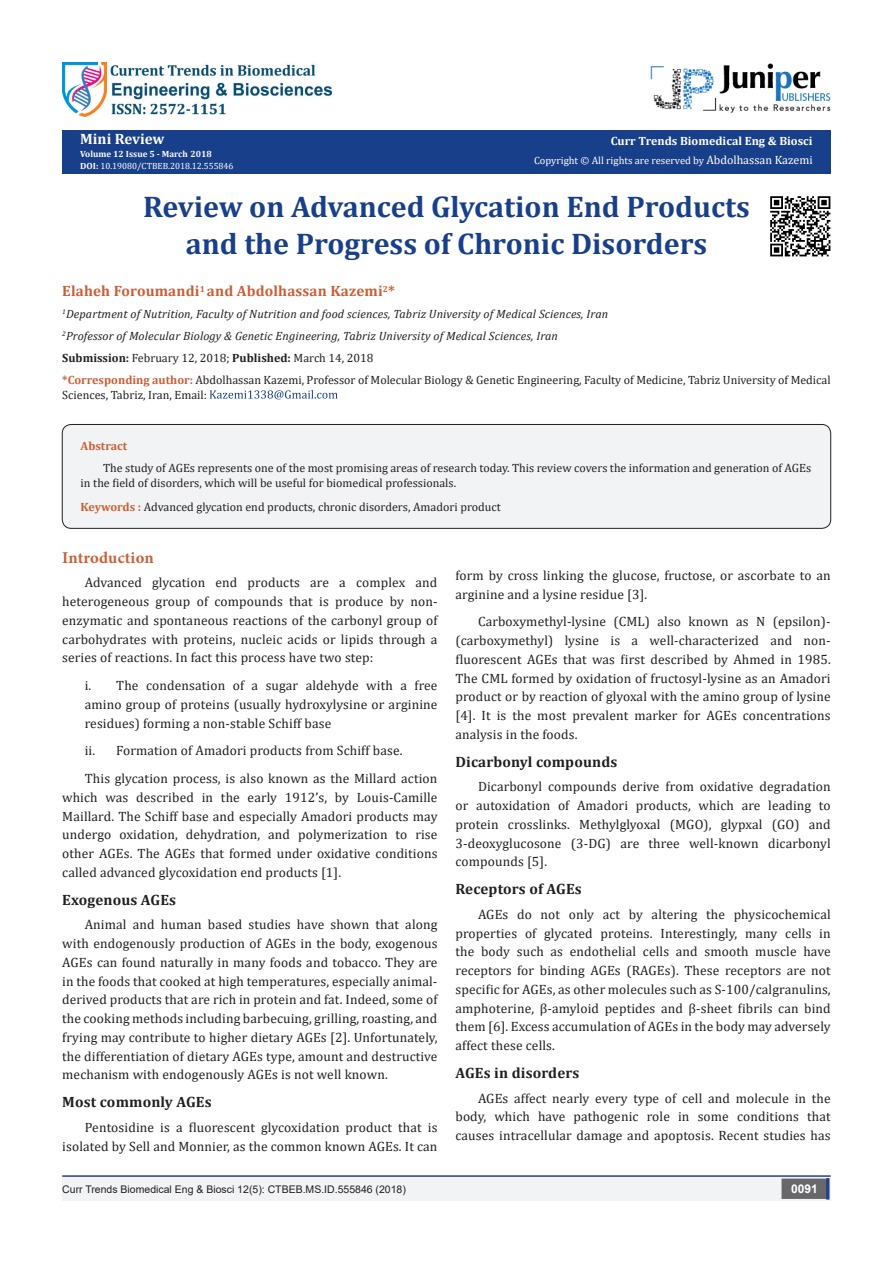
<style>
.page{position:relative;width:893px;height:1263px;background:#fff}
.page>*{position:absolute;margin:0;border:0;box-sizing:border-box;transform-origin:0 0}
.t1{font:700 30px "Cambria";color:#183f89}
.t2{font:700 16.5px "Minion Pro";letter-spacing:.005em;color:#ca5f37}
.t3{font:700 15px "Cambria";letter-spacing:.01em;color:#231f20}
.t4{font:700 15px "Cambria";letter-spacing:.01em;color:#ca5f37}
.t5{font:700 15px "Cambria";color:#fcfcfc}
.t6{font:13.5px/18.8px "Cambria";letter-spacing:.01em;color:#231f20;text-align:justify}
.t7{font:12px/14.4px "Cambria";color:#231f20}
.t8{font:italic 12px "Cambria";letter-spacing:.01em;color:#231f20}
.t9{font:700 12px "Cambria";color:#fffefc}
.t10{font:700 12px "Cambria";color:#ca5f37}
.t11{font:700 12px "Arial";color:#fff}
.t12{font:10.5px "Arial";color:#231f20}
.t13{font:10.5px "Cambria";color:#fffefc}
.t14{font:9px "Cambria";color:#fff}
.t15{font:700 9px "Cambria";color:#fcfcfc}
.s1{font-weight:700;color:#fcfcfc}
.s2{font-size:12px;color:#fff}
.s3{font-weight:700}
.s4{font-weight:700;color:#ca5f37}
</style>
<div class="page">
<div style="left:62px;top:130px;width:769px;height:44px;background:#183f89"></div>
<svg style="left:210px;top:390px;width:128px;height:9px"></svg>
<img style="left:651px;top:63px;width:180px;height:50px">
<hr style="left:62px;top:1175px;width:769px;height:2px;background:#253f8e">
<div style="left:62px;top:1177px;width:495px;height:24px;background:#f2f3f4"></div>
<div style="left:557px;top:1177px;width:274px;height:24px;background:#f2f3f4"></div>
<div style="left:782px;top:1179px;width:45px;height:19px;background:#68676a"></div>
<div style="left:781px;top:1178px;width:46px;height:21px;border:2px solid #68676a"></div>
<div style="left:826px;top:1178px;width:3px;height:21px;background:#253f8e;border:2px solid #253f8e"></div>
<img style="left:62px;top:62px;width:269px;height:55px">
<div style="left:62px;top:424px;width:769px;height:104px;background:#f2f3f4;border-radius:9px"></div>
<div style="left:62px;top:424px;width:769px;height:105px;border:1px solid #231f20;border-radius:9px"></div>
<img style="left:770px;top:196px;width:61px;height:61px">
<p class="t5" style="left:80px;top:128px;width:86px">Mini Review</p>
<p class="t15" style="left:80px;top:147px;width:133px">Volume 12 Issue 5 - March 2018</p>
<p class="t14" style="left:80px;top:161px;width:155px"><span class="s1">DOI:</span> 10.19080/CTBEB.2018.12.555846</p>
<p class="t9" style="left:611px;top:133px;width:203px">Curr Trends Biomedical Eng &amp; Biosci</p>
<p class="t13" style="left:534px;top:154px;width:280px">Copyright © All rights are reserved by <span class="s2">Abdolhassan Kazemi</span></p>
<p class="t1" style="left:143px;top:185px;width:608px">Review on Advanced Glycation End Products</p>
<p class="t1" style="left:186px;top:223px;width:523px">and the Progress of Chronic Disorders</p>
<p class="t4" style="left:62px;top:281px;width:334px">Elaheh Foroumandi<sup>1</sup> and Abdolhassan Kazemi<sup>2</sup>*</p>
<p class="t8" style="left:62px;top:306px;width:547px"><sup>1</sup>Department of Nutrition, Faculty of Nutrition and food sciences, Tabriz University of Medical Sciences, Iran</p>
<p class="t8" style="left:62px;top:328px;width:497px"><sup>2</sup>Professor of Molecular Biology &amp; Genetic Engineering, Tabriz University of Medical Sciences, Iran</p>
<p class="t7" style="left:62px;top:351px;width:313px"><span class="s3">Submission:</span> February 12, 2018; <span class="s3">Published:</span> March 14, 2018</p>
<p class="t7" style="left:62px;top:373px;width:770px"><span class="s4">*Corresponding author:</span> Abdolhassan Kazemi, Professor of Molecular Biology &amp; Genetic Engineering, Faculty of Medicine, Tabriz University of Medical<br>Sciences, Tabriz, Iran, Email:</p>
<p class="t10" style="left:81px;top:437px;width:48px">Abstract</p>
<p class="t7" style="left:81px;top:460px;width:732px;line-height:15.8px;text-indent:22px">The study of AGEs represents one of the most promising areas of research today. This review covers the information and generation of AGEs in the field of disorders, which will be useful for biomedical professionals.</p>
<p class="t7" style="left:81px;top:499px;width:422px"><span class="s4">Keywords :</span> Advanced glycation end products, chronic disorders, Amadori product</p>
<p class="t2" style="left:62px;top:546px;width:93px">Introduction</p>
<p class="t6" style="left:62px;top:573px;width:377px;text-indent:22px">Advanced glycation end products are a complex and heterogeneous group of compounds that is produce by non&shy;enzymatic and spontaneous reactions of the carbonyl group of carbohydrates with proteins, nucleic acids or lipids through a series of reactions. In fact this process have two step:</p>
<p class="t6" style="left:85px;top:676px;width:354px">i. The condensation of a sugar aldehyde with a free amino group of proteins (usually hydroxylysine or arginine residues) forming a non-stable Schiff base</p>
<p class="t6" style="left:85px;top:741px;width:319px">ii. Formation of Amadori products from Schiff base.</p>
<p class="t6" style="left:62px;top:769px;width:377px;text-indent:22px">This glycation process, is also known as the Millard action which was described in the early 1912’s, by Louis-Camille Maillard. The Schiff base and especially Amadori products may undergo oxidation, dehydration, and polymerization to rise other AGEs. The AGEs that formed under oxidative conditions called advanced glycoxidation end products [1].</p>
<p class="t3" style="left:62px;top:889px;width:115px">Exogenous AGEs</p>
<p class="t6" style="left:62px;top:915px;width:377px;text-indent:22px">Animal and human based studies have shown that along with endogenously production of AGEs in the body, exogenous AGEs can found naturally in many foods and tobacco. They are in the foods that cooked at high temperatures, especially animal&shy;derived products that are rich in protein and fat. Indeed, some of the cooking methods including barbecuing, grilling, roasting, and frying may contribute to higher dietary AGEs [2]. Unfortunately, the differentiation of dietary AGEs type, amount and destructive mechanism with endogenously AGEs is not well known.</p>
<p class="t3" style="left:62px;top:1091px;width:151px">Most commonly AGEs</p>
<p class="t6" style="left:62px;top:1118px;width:377px;text-align:right">Pentosidine is a fluorescent glycoxidation product that is isolated by Sell and Monnier, as the common known AGEs. It can</p>
<p class="t6" style="left:455px;top:566px;width:377px">form by cross linking the glucose, fructose, or ascorbate to an arginine and a lysine residue [3].</p>
<p class="t6" style="left:455px;top:612px;width:377px;text-indent:22px">Carboxymethyl-lysine (CML) also known as N (epsilon)- (carboxymethyl) lysine is a well-characterized and non&shy;fluorescent AGEs that was first described by Ahmed in 1985.<br>The CML formed by oxidation of fructosyl-lysine as an Amadori product or by reaction of glyoxal with the amino group of lysine [4]. It is the most prevalent marker for AGEs concentrations analysis in the foods.</p>
<p class="t3" style="left:455px;top:751px;width:163px">Dicarbonyl compounds</p>
<p class="t6" style="left:455px;top:777px;width:377px;text-indent:22px">Dicarbonyl compounds derive from oxidative degradation or autoxidation of Amadori products, which are leading to protein crosslinks. Methylglyoxal (MGO), glypxal (GO) and 3-deoxyglucosone (3-DG) are three well-known dicarbonyl compounds [5].</p>
<p class="t3" style="left:455px;top:878px;width:128px">Receptors of AGEs</p>
<p class="t6" style="left:455px;top:905px;width:377px;text-indent:22px">AGEs do not only act by altering the physicochemical properties of glycated proteins. Interestingly, many cells in the body such as endothelial cells and smooth muscle have receptors for binding AGEs (RAGEs). These receptors are not specific for AGEs, as other molecules such as S-100/calgranulins, amphoterine, β-amyloid peptides and β-sheet fibrils can bind them [6]. Excess accumulation of AGEs in the body may adversely affect these cells.</p>
<p class="t3" style="left:455px;top:1062px;width:125px">AGEs in disorders</p>
<p class="t6" style="left:455px;top:1088px;width:377px;text-indent:22px">AGEs affect nearly every type of cell and molecule in the body, which have pathogenic role in some conditions that causes intracellular damage and apoptosis. Recent studies has</p>
<p class="t12" style="left:62px;top:1182px;width:345px">Curr Trends Biomedical Eng &amp; Biosci 12(5): CTBEB.MS.ID.555846 (2018)</p>
<p class="t11" style="left:791px;top:1180px;width:28px">0091</p>
</div>
